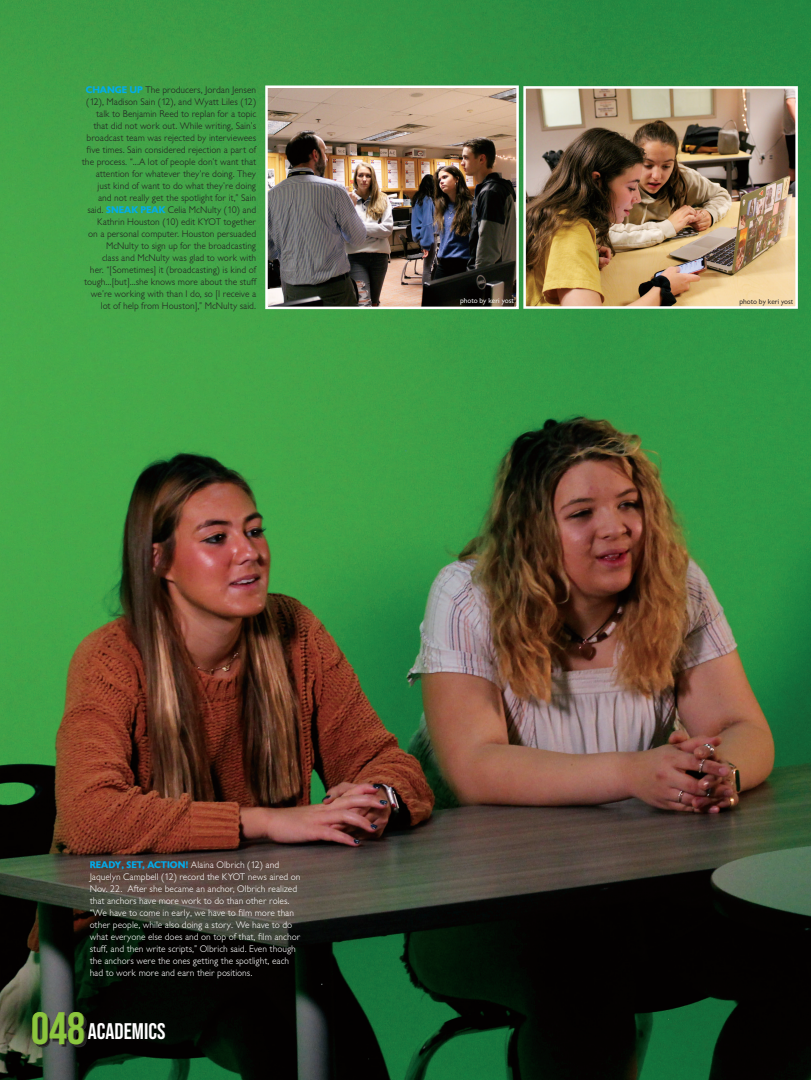
<style>
.page{position:relative;width:811px;height:1080px;background:#fff}
.page>*{position:absolute;margin:0;border:0;box-sizing:border-box;transform-origin:0 0}
.t1{font:22.5px "Bebas Neue";color:#fff}
.t2{font:300 10px/12px "Chantilly";color:#231f20;text-align:right}
.t3{font:300 10px/12px "Chantilly";color:#fff}
.t4{font:7.5px "Chantilly";color:#fff}
.t5{font:7.5px "Chantilly";color:#231f20}
.s1{font-weight:700;color:#00aeef}
.s2{font-size:45px;color:#8bc63e}
</style>
<div class="page">
<img style="left:0;top:0;width:810px;height:1080px">
<svg style="left:90px;top:861px;width:98px;height:9px"></svg>
<svg style="left:86px;top:86px;width:57px;height:7px"></svg>
<svg style="left:106px;top:206px;width:59px;height:7px"></svg>
<img style="left:36px;top:1015px;width:50px;height:32px">
<svg style="left:32px;top:1012px;width:52px;height:32px;background:#3d4939"></svg>
<img style="left:268px;top:88px;width:247px;height:218px">
<div style="left:265px;top:85px;width:253px;height:224px;border:2px solid #fff"></div>
<img style="left:526px;top:89px;width:268px;height:217px">
<div style="left:523px;top:86px;width:274px;height:223px;border:2px solid #fff"></div>
<p class="t2" style="left:82px;top:84px;width:176px"><span class="s1">CHANGE UP</span> The producers, Jordan Jensen (12), Madison Sain (12), and Wyatt Liles (12) talk to Benjamin Reed to replan for a topic that did not work out. While writing, Sain’s broadcast team was rejected by interviewees five times. Sain considered rejection a part of the process. “...A lot of people don’t want that attention for whatever they’re doing. They just kind of want to do what they’re doing<br>and not really get the spotlight for it,” Sain said. <span class="s1">SNEAK PEAK</span> Celia McNulty (10) and Kathrin Houston (10) edit KYOT together<br>on a personal computer. Houston persuaded McNulty to sign up for the broadcasting<br>class and McNulty was glad to work with<br>her. “[Sometimes] it (broadcasting) is kind of tough…[but]...she knows more about the stuff we’re working with than I do, so [I receive a lot of help from Houston],” McNulty said.</p>
<p class="t4" style="left:460px;top:296px;width:55px">photo by keri yost</p>
<p class="t5" style="left:739px;top:297px;width:55px">photo by keri yost</p>
<p class="t3" style="left:90px;top:859px;width:212px"><span class="s1">READY, SET, ACTION!</span> Alaina Olbrich (12) and Jaquelyn Campbell (12) record the KYOT news aired on Nov. 22. After she became an anchor, Olbrich realized that anchors have more work to do than other roles. “We have to come in early, we have to film more than other people, while also doing a story. We have to do what everyone else does and on top of that, film anchor stuff, and then write scripts,” Olbrich said. Even though the anchors were the ones getting the spotlight, each had to work more and earn their positions.</p>
<h1 class="t1" style="left:31px;top:1018px;width:136px"><span class="s2">048</span> ACADEMICS</h1>
</div>
